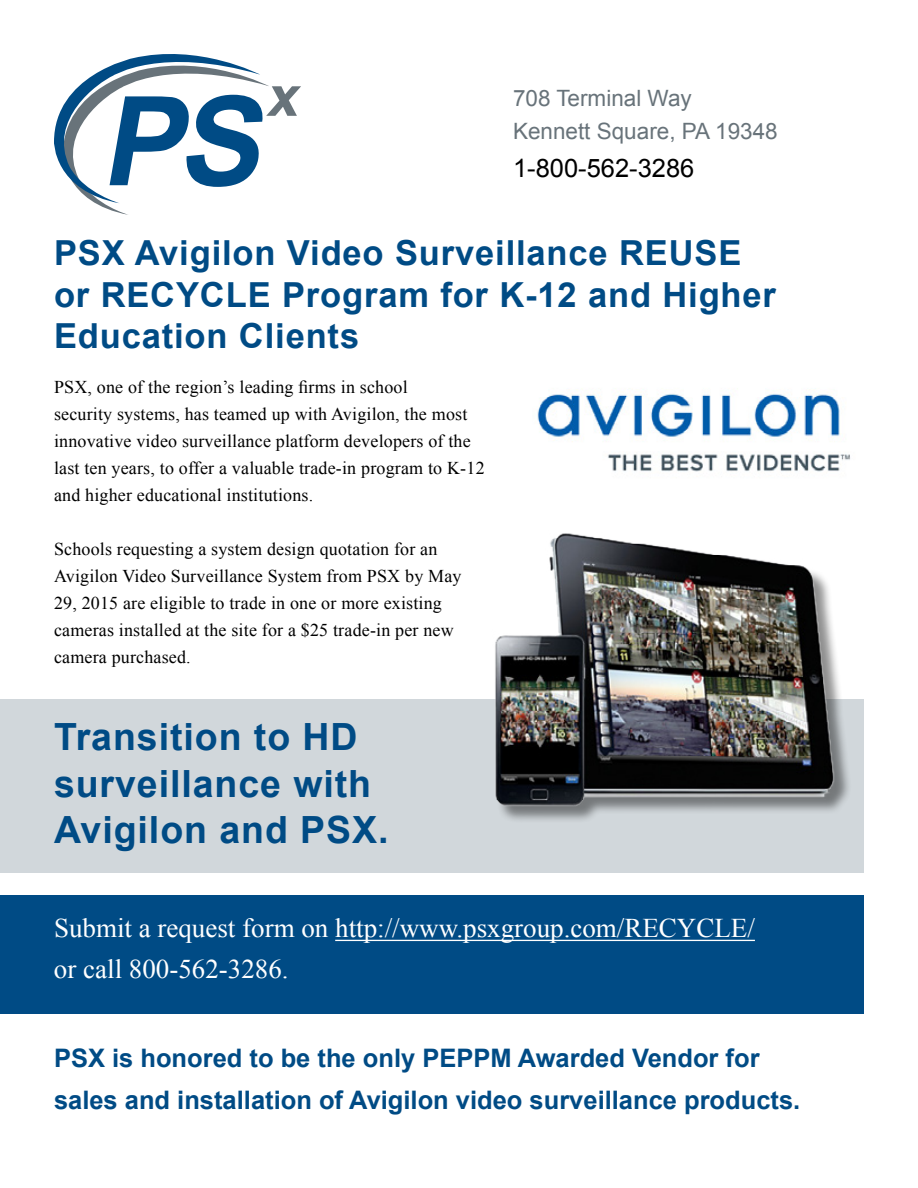
<style>
.page{position:relative;width:918px;height:1188px;background:#fff}
.page>*{position:absolute;margin:0;border:0;box-sizing:border-box;transform-origin:0 0}
.t1{font:700 37.5px/46.5px "Arial";letter-spacing:.025em;color:#004b85}
.t2{font:700 34.5px/41.4px "Arial";letter-spacing:.025em;color:#004b85}
.t3{font:27px/40.5px "Times New Roman";color:#fff}
.t4{font:700 25.5px/42px "Arial";color:#004b85}
.t5{font:25.5px "Arial";color:#000}
.t6{font:22.5px/33px "Arial";color:#68737a}
.t7{font:18px/27px "Times New Roman";letter-spacing:.01em;color:#000}
</style>
<div class="page">
<div style="left:0;top:896px;width:864px;height:118px;background:#004b85"></div>
<div style="left:0;top:699px;width:864px;height:174px;background:#d1d7db"></div>
<img style="left:537px;top:390px;width:313px;height:82px">
<svg style="left:54px;top:54px;width:247px;height:161px"></svg>
<hr style="left:335px;top:940px;width:420px;height:1px;background:#fff">
<img style="left:495px;top:533px;width:354px;height:287px">
<p class="t6" style="left:513px;top:82px;width:266px">708 Terminal Way<br>Kennett Square, PA 19348</p>
<h3 class="t5" style="left:513px;top:150px;width:183px">1-800-562-3286</h3>
<h2 class="t2" style="left:54px;top:233px;width:724px">PSX Avigilon Video Surveillance REUSE or RECYCLE Program for K-12 and Higher<br>Education Clients</h2>
<p class="t7" style="left:54px;top:373px;width:432px">PSX, one of the region’s leading firms in school<br>security systems, has teamed up with Avigilon, the most innovative video surveillance platform developers of the last ten years, to offer a valuable trade-in program to K-12 and higher educational institutions.</p>
<p class="t7" style="left:54px;top:535px;width:409px">Schools requesting a system design quotation for an Avigilon Video Surveillance System from PSX by May 29, 2015 are eligible to trade in one or more existing cameras installed at the site for a $25 trade-in per new camera purchased.</p>
<h1 class="t1" style="left:54px;top:714px;width:336px">Transition to HD surveillance with<br>Avigilon and PSX.</h1>
<h3 class="t3" style="left:54px;top:907px;width:702px">Submit a request form on http://www.psxgroup.com/RECYCLE/ or call 800-562-3286.</h3>
<h3 class="t4" style="left:54px;top:1038px;width:748px">PSX is honored to be the only PEPPM Awarded Vendor for sales and installation of Avigilon video surveillance products.</h3>
</div>
